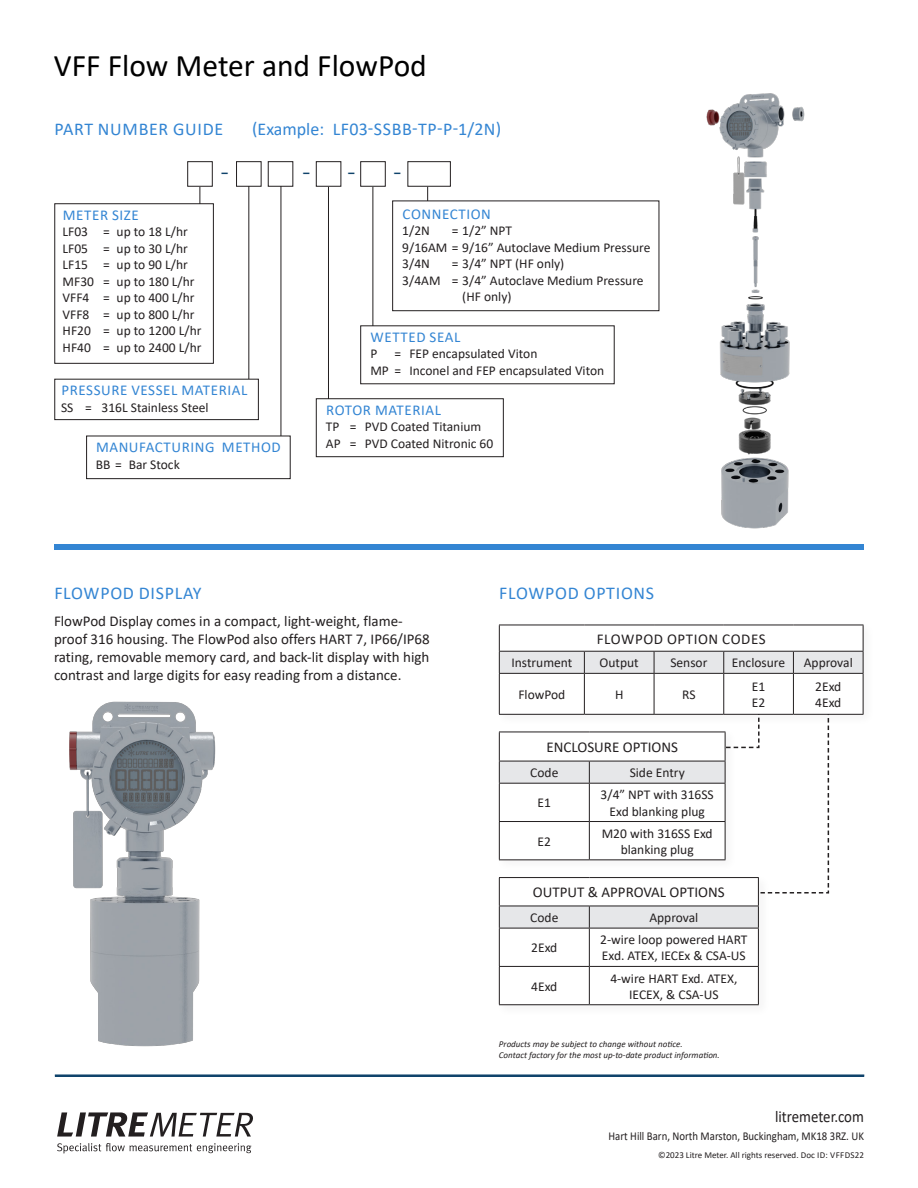
<style>
.page{position:relative;width:918px;height:1188px;background:#fff}
.page>*{position:absolute;margin:0;border:0;box-sizing:border-box;transform-origin:0 0}
.Product_Headline{font:31.5px "Calibri";color:#000}
.Headline{font:18px "Calibri";letter-spacing:.04em;color:#3385d3}
.Headline-2{font:18px "Calibri";letter-spacing:.01em;color:#3385d3}
.Headline-3{font:500 condensed 18px "Franklin Gothic";color:#0f436b}
.t1{font:16.5px "Calibri";color:#231f20;scale:.9 1}
.Content_Body{font:15px/18px "Calibri";color:#231f20}
.Subhead_Line{font:15px "Calibri";letter-spacing:.04em;color:#3385d3}
.Part_Number_Guide_He{font:15px "Calibri";color:#231f20}
.Part_Number_Guide_He-2{font:15px "Calibri";letter-spacing:.04em;color:#231f20}
.Content_Body-2{font:13.5px/16.5px "Calibri";color:#231f20}
.Part_Number_Guide_He-3{font:13.5px/16.2px "Calibri";color:#231f20;text-align:center}
.t2{font:12px "Calibri";color:#231f20;scale:.9 1}
.note{font:italic 9px/10.8px "Calibri";color:#231f20}
.Part_Number_Guide_He-4{font:9px "Calibri";color:#231f20}
</style>
<div class="page">
<div style="left:55px;top:1075px;width:809px;height:1px;border:1px solid #0f436b"></div>
<hr style="left:248px;top:178px;width:1px;height:204px;background:#231f20">
<hr style="left:281px;top:178px;width:1px;height:258px;background:#231f20">
<div style="left:407px;top:161px;width:44px;height:26px;border:1px solid #231f20"></div>
<div style="left:316px;top:161px;width:25px;height:26px;border:1px solid #231f20"></div>
<div style="left:360px;top:161px;width:26px;height:26px;border:1px solid #231f20"></div>
<div style="left:187px;top:161px;width:26px;height:26px;border:1px solid #231f20"></div>
<div style="left:237px;top:162px;width:24px;height:24px;background:#fff"></div>
<div style="left:236px;top:161px;width:26px;height:26px;border:1px solid #231f20"></div>
<div style="left:268px;top:162px;width:25px;height:24px;background:#fff"></div>
<div style="left:268px;top:161px;width:25px;height:26px;border:1px solid #231f20"></div>
<hr style="left:427px;top:187px;width:1px;height:37px;background:#231f20">
<hr style="left:328px;top:187px;width:1px;height:217px;background:#231f20">
<hr style="left:373px;top:187px;width:1px;height:159px;background:#231f20">
<svg style="left:200px;top:187px;width:1px;height:16px"></svg>
<div style="left:55px;top:379px;width:203px;height:41px;background:#fff"></div>
<div style="left:54px;top:379px;width:205px;height:41px;border:1px solid #231f20"></div>
<div style="left:361px;top:326px;width:253px;height:58px;background:#fff"></div>
<div style="left:316px;top:399px;width:187px;height:58px;background:#fff"></div>
<div style="left:316px;top:398px;width:188px;height:59px;border:1px solid #231f20"></div>
<div style="left:393px;top:201px;width:266px;height:110px;background:#fff"></div>
<div style="left:392px;top:201px;width:267px;height:110px;border:1px solid #231f20"></div>
<div style="left:54px;top:203px;width:160px;height:161px;border:1px solid #231f20"></div>
<div style="left:86px;top:436px;width:205px;height:43px;border:1px solid #231f20"></div>
<div style="left:54px;top:544px;width:810px;height:6px;background:#3385d3"></div>
<svg style="left:57px;top:1112px;width:196px;height:42px"></svg>
<div style="left:495px;top:873px;width:276px;height:144px;background:#231f20;opacity:.05"></div>
<div style="left:495px;top:621px;width:381px;height:106px;background:#231f20;opacity:.05"></div>
<svg style="left:499px;top:625px;width:365px;height:380px"></svg>
<hr style="left:499px;top:673px;width:85px;height:1px;background:#231f20">
<hr style="left:499px;top:674px;width:1px;height:40px;background:#231f20">
<hr style="left:584px;top:673px;width:70px;height:1px;background:#231f20">
<hr style="left:584px;top:674px;width:1px;height:40px;background:#231f20">
<hr style="left:654px;top:673px;width:70px;height:1px;background:#231f20">
<hr style="left:654px;top:674px;width:1px;height:40px;background:#231f20">
<hr style="left:724px;top:673px;width:69px;height:1px;background:#231f20">
<hr style="left:723px;top:674px;width:1px;height:40px;background:#231f20">
<hr style="left:793px;top:673px;width:70px;height:1px;background:#231f20">
<hr style="left:793px;top:674px;width:1px;height:40px;background:#231f20">
<hr style="left:863px;top:674px;width:1px;height:40px;background:#231f20">
<hr style="left:499px;top:714px;width:85px;height:1px;background:#231f20">
<hr style="left:584px;top:714px;width:70px;height:1px;background:#231f20">
<hr style="left:654px;top:714px;width:70px;height:1px;background:#231f20">
<hr style="left:724px;top:714px;width:69px;height:1px;background:#231f20">
<hr style="left:793px;top:714px;width:70px;height:1px;background:#231f20">
<img style="left:706px;top:93px;width:99px;height:436px">
<img style="left:69px;top:701px;width:147px;height:346px">
<p class="Product_Headline" style="left:54px;top:43px;width:374px">VFF Flow Meter and FlowPod</p>
<p class="Headline" style="left:54px;top:116px;width:170px">PART NUMBER GUIDE</p>
<p class="Headline-2" style="left:252px;top:116px;width:251px">(Example: LF03-SSBB-TP-P-1/2N)</p>
<p class="Headline-3" style="left:220px;top:161px;width:11px">–</p>
<p class="Headline-3" style="left:302px;top:161px;width:56px">– –</p>
<p class="Headline-3" style="left:393px;top:161px;width:11px">–</p>
<p class="Subhead_Line" style="left:63px;top:204px;width:77px">METER SIZE</p>
<p class="Content_Body-2" style="left:63px;top:223px;width:127px">LF03 = up to 18 L/hr</p>
<p class="Content_Body-2" style="left:63px;top:240px;width:127px">LF05 = up to 30 L/hr</p>
<p class="Content_Body-2" style="left:63px;top:256px;width:127px">LF15 = up to 90 L/hr</p>
<p class="Content_Body-2" style="left:63px;top:273px;width:134px">MF30 = up to 180 L/hr</p>
<p class="Content_Body-2" style="left:63px;top:289px;width:134px">VFF4 = up to 400 L/hr</p>
<p class="Content_Body-2" style="left:63px;top:306px;width:134px">VFF8 = up to 800 L/hr</p>
<p class="Content_Body-2" style="left:63px;top:322px;width:140px">HF20 = up to 1200 L/hr</p>
<p class="Content_Body-2" style="left:63px;top:339px;width:140px">HF40 = up to 2400 L/hr</p>
<p class="Subhead_Line" style="left:61px;top:380px;width:187px">PRESSURE VESSEL MATERIAL</p>
<p class="Content_Body-2" style="left:61px;top:399px;width:149px">SS = 316L Stainless Steel</p>
<p class="Subhead_Line" style="left:96px;top:437px;width:186px">MANUFACTURING METHOD</p>
<p class="Content_Body-2" style="left:96px;top:455px;width:86px">BB = Bar Stock</p>
<p class="Subhead_Line" style="left:403px;top:203px;width:90px">CONNECTION</p>
<p class="Content_Body-2" style="left:402px;top:222px;width:29px">1/2N</p>
<p class="Content_Body-2" style="left:452px;top:222px;width:62px">= 1/2” NPT</p>
<p class="Content_Body-2" style="left:402px;top:239px;width:250px">9/16AM = 9/16” Autoclave Medium Pressure</p>
<p class="Content_Body-2" style="left:402px;top:255px;width:29px">3/4N</p>
<p class="Content_Body-2" style="left:452px;top:255px;width:114px">= 3/4” NPT (HF only)</p>
<p class="Content_Body-2" style="left:462px;top:272px;width:183px;text-indent:-60px">3/4AM = 3/4” Autoclave Medium Pressure (HF only)</p>
<p class="Subhead_Line" style="left:371px;top:327px;width:91px">WETTED SEAL</p>
<p class="Content_Body-2" style="left:370px;top:345px;width:8px">P</p>
<p class="Content_Body-2" style="left:394px;top:345px;width:145px">= FEP encapsulated Viton</p>
<p class="Content_Body-2" style="left:370px;top:362px;width:235px">MP = Inconel and FEP encapsulated Viton</p>
<p class="Subhead_Line" style="left:326px;top:399px;width:116px">ROTOR MATERIAL</p>
<p class="Content_Body-2" style="left:326px;top:418px;width:157px">TP = PVD Coated Titanium</p>
<p class="Content_Body-2" style="left:326px;top:435px;width:169px">AP = PVD Coated Nitronic 60</p>
<p class="Headline" style="left:54px;top:581px;width:149px">FLOWPOD DISPLAY</p>
<p class="Content_Body" style="left:54px;top:612px;width:377px">FlowPod Display comes in a compact, light-weight, flame&shy;proof 316 housing. The FlowPod also offers HART 7, IP66/IP68 rating, removable memory card, and back-lit display with high contrast and large digits for easy reading from a distance.</p>
<p class="Headline" style="left:499px;top:581px;width:156px">FLOWPOD OPTIONS</p>
<p class="Part_Number_Guide_He-2" style="left:597px;top:628px;width:171px">FLOWPOD OPTION CODES</p>
<p class="Part_Number_Guide_He-3" style="left:511px;top:654px;width:62px">Instrument</p>
<p class="Part_Number_Guide_He-3" style="left:600px;top:654px;width:41px">Output</p>
<p class="Part_Number_Guide_He-3" style="left:670px;top:654px;width:39px">Sensor</p>
<p class="Part_Number_Guide_He-3" style="left:732px;top:654px;width:55px">Enclosure</p>
<p class="Part_Number_Guide_He-3" style="left:804px;top:654px;width:51px">Approval</p>
<p class="Part_Number_Guide_He-3" style="left:518px;top:686px;width:48px">FlowPod</p>
<p class="Part_Number_Guide_He-3" style="left:615px;top:686px;width:10px">H</p>
<p class="Part_Number_Guide_He-3" style="left:682px;top:686px;width:15px">RS</p>
<p class="Part_Number_Guide_He-3" style="left:815px;top:678px;width:28px">2Exd</p>
<p class="Part_Number_Guide_He-3" style="left:815px;top:694px;width:28px">4Exd</p>
<p class="Part_Number_Guide_He-3" style="left:752px;top:678px;width:15px">E1</p>
<p class="Part_Number_Guide_He-3" style="left:752px;top:694px;width:15px">E2</p>
<p class="Part_Number_Guide_He" style="left:546px;top:737px;width:133px">ENCLOSURE OPTIONS</p>
<p class="Part_Number_Guide_He-3" style="left:530px;top:764px;width:30px">Code</p>
<p class="Part_Number_Guide_He-3" style="left:630px;top:764px;width:57px">Side Entry</p>
<p class="Part_Number_Guide_He-3" style="left:538px;top:795px;width:15px">E1</p>
<p class="Part_Number_Guide_He-3" style="left:601px;top:786px;width:115px">3/4” NPT with 316SS<br>Exd blanking plug</p>
<p class="Part_Number_Guide_He-3" style="left:538px;top:833px;width:15px">E2</p>
<p class="Part_Number_Guide_He-3" style="left:602px;top:825px;width:112px">M20 with 316SS Exd blanking plug</p>
<p class="Part_Number_Guide_He" style="left:533px;top:882px;width:193px">OUTPUT &amp; APPROVAL OPTIONS</p>
<p class="Part_Number_Guide_He-3" style="left:530px;top:909px;width:30px">Code</p>
<p class="Part_Number_Guide_He-3" style="left:649px;top:909px;width:51px">Approval</p>
<p class="Part_Number_Guide_He-3" style="left:531px;top:939px;width:28px">2Exd</p>
<p class="Part_Number_Guide_He-3" style="left:600px;top:931px;width:149px;text-align:left">2-wire loop powered HART<br>Exd. ATEX, IECEx &amp; CSA-US</p>
<p class="Part_Number_Guide_He-3" style="left:531px;top:978px;width:28px">4Exd</p>
<p class="Part_Number_Guide_He-3" style="left:610px;top:970px;width:129px">4-wire HART Exd. ATEX,<br>IECEX, &amp; CSA-US</p>
<p class="note" style="left:499px;top:1039px;width:222px">Products may be subject to change without notice.<br>Contact factory for the most up-to-date product information.</p>
<p class="t1" style="left:775px;top:1105px;width:100px">litremeter.com</p>
<p class="t2" style="left:609px;top:1127px;width:285px">Hart Hill Barn, North Marston, Buckingham, MK18 3RZ. UK</p>
<p class="Part_Number_Guide_He-4" style="left:658px;top:1148px;width:207px">©2023 Litre Meter. All rights reserved. Doc ID: VFFDS22</p>
</div>
